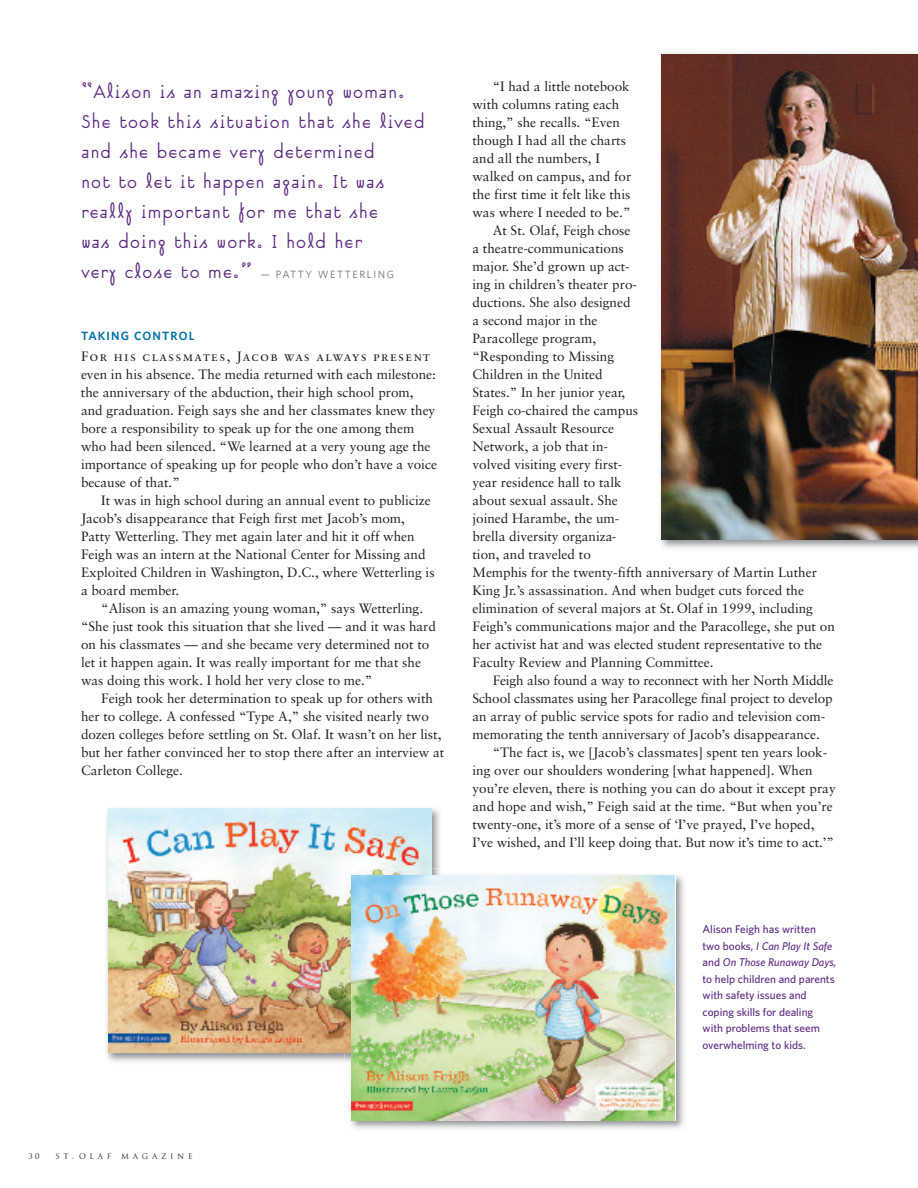
<style>
.page{position:relative;width:918px;height:1188px;background:#fff}
.page>*{position:absolute;margin:0;border:0;box-sizing:border-box;transform-origin:0 0}
.t1{font:300 24px/30px "Suburban";letter-spacing:.025em;color:#5c2781}
.t2{font:13.5px/18px "Sabon";color:#231f20}
.t3{font:13.5px "Sabon Roman SC";letter-spacing:.1em;color:#231f20}
.t4{font:600 12px "Whitney";letter-spacing:.1em;color:#0071a7}
.t5{font:500 11.25px/16.5px "Whitney";color:#5c2781}
.t6{font:10.5px "Whitney";letter-spacing:.15em;color:#6c6d70}
.t7{font:7.5px "Trajan";letter-spacing:.5em;color:#231f20}
.s1{font-style:italic}
</style>
<div class="page">
<img style="left:106px;top:808px;width:334px;height:254px">
<img style="left:108px;top:808px;width:324px;height:245px">
<img style="left:350px;top:875px;width:334px;height:254px">
<img style="left:344px;top:869px;width:102px;height:251px">
<img style="left:472px;top:875px;width:212px;height:246px">
<img style="left:344px;top:869px;width:88px;height:184px">
<img style="left:352px;top:876px;width:323px;height:244px">
<img style="left:660px;top:53px;width:258px;height:495px">
<img style="left:662px;top:54px;width:256px;height:486px">
<h1 class="t1" style="left:81px;top:75px;width:345px">“Alison is an amazing young woman.<br>She took this situation that she lived and she became very determined<br>not to let it happen again. It was really important for me that she<br>was doing this work. I hold her<br>very close to me.”</h1>
<p class="t6" style="left:261px;top:268px;width:135px">— PATTY WETTERLING</p>
<p class="t4" style="left:81px;top:329px;width:115px">TAKING CONTROL</p>
<p class="t3" style="left:81px;top:351px;width:351px">For his classmates, Jacob was always present</p>
<p class="t2" style="left:81px;top:366px;width:358px">even in his absence. The media returned with each milestone: the anniversary of the abduction, their high school prom, and graduation. Feigh says she and her classmates knew they bore a responsibility to speak up for the one among them who had been silenced. “We learned at a very young age the importance of speaking up for people who don’t have a voice because of that.”</p>
<p class="t2" style="left:81px;top:492px;width:355px;text-indent:20px">It was in high school during an annual event to publicize Jacob’s disappearance that Feigh first met Jacob’s mom, Patty Wetterling. They met again later and hit it off when Feigh was an intern at the National Center for Missing and Exploited Children in Washington, D.C., where Wetterling is a board member.</p>
<p class="t2" style="left:81px;top:600px;width:357px;text-indent:20px">“Alison is an amazing young woman,” says Wetterling. “She just took this situation that she lived — and it was hard on his classmates — and she became very determined not to let it happen again. It was really important for me that she was doing this work. I hold her very close to me.”</p>
<p class="t2" style="left:81px;top:690px;width:365px;text-indent:20px">Feigh took her determination to speak up for others with her to college. A confessed “Type A,” she visited nearly two dozen colleges before settling on St. Olaf. It wasn’t on her list, but her father convinced her to stop there after an interview at Carleton College.</p>
<p class="t2" style="left:493px;top:79px;width:139px">“I had a little notebook</p>
<p class="t2" style="left:473px;top:97px;width:148px">with columns rating each</p>
<p class="t2" style="left:473px;top:115px;width:149px">thing,” she recalls. “Even</p>
<p class="t2" style="left:473px;top:133px;width:155px">though I had all the charts</p>
<p class="t2" style="left:473px;top:151px;width:129px">and all the numbers, I</p>
<p class="t2" style="left:473px;top:169px;width:160px">walked on campus, and for</p>
<p class="t2" style="left:473px;top:187px;width:159px">the first time it felt like this</p>
<p class="t2" style="left:473px;top:205px;width:160px">was where I needed to be.”</p>
<p class="t2" style="left:493px;top:223px;width:139px">At St. Olaf, Feigh chose</p>
<p class="t2" style="left:473px;top:241px;width:153px">a theatre-communications</p>
<p class="t2" style="left:473px;top:259px;width:159px">major. She’d grown up act-</p>
<p class="t2" style="left:473px;top:277px;width:166px">ing in children’s theater pro-</p>
<p class="t2" style="left:473px;top:295px;width:160px">ductions. She also designed</p>
<p class="t2" style="left:473px;top:313px;width:127px">a second major in the</p>
<p class="t2" style="left:473px;top:331px;width:125px">Paracollege program,</p>
<p class="t2" style="left:473px;top:349px;width:143px">“Responding to Missing</p>
<p class="t2" style="left:473px;top:367px;width:132px">Children in the United</p>
<p class="t2" style="left:473px;top:385px;width:154px">States.” In her junior year,</p>
<p class="t2" style="left:473px;top:403px;width:167px">Feigh co-chaired the campus</p>
<p class="t2" style="left:473px;top:421px;width:143px">Sexual Assault Resource</p>
<p class="t2" style="left:473px;top:439px;width:137px">Network, a job that in-</p>
<p class="t2" style="left:473px;top:457px;width:151px">volved visiting every first-</p>
<p class="t2" style="left:473px;top:475px;width:151px">year residence hall to talk</p>
<p class="t2" style="left:473px;top:493px;width:147px">about sexual assault. She</p>
<p class="t2" style="left:473px;top:511px;width:148px">joined Harambe, the um-</p>
<p class="t2" style="left:473px;top:529px;width:145px">brella diversity organiza-</p>
<p class="t2" style="left:473px;top:547px;width:120px">tion, and traveled to</p>
<p class="t2" style="left:473px;top:565px;width:346px">Memphis for the twenty-fifth anniversary of Martin Luther</p>
<p class="t2" style="left:472px;top:583px;width:333px">King Jr.’s assassination. And when budget cuts forced the</p>
<p class="t2" style="left:473px;top:601px;width:342px">elimination of several majors at St. Olaf in 1999, including</p>
<p class="t2" style="left:473px;top:619px;width:364px">Feigh’s communications major and the Paracollege, she put on</p>
<p class="t2" style="left:472px;top:637px;width:351px">her activist hat and was elected student representative to the</p>
<p class="t2" style="left:472px;top:655px;width:243px">Faculty Review and Planning Committee.</p>
<p class="t2" style="left:493px;top:673px;width:342px">Feigh also found a way to reconnect with her North Middle</p>
<p class="t2" style="left:472px;top:691px;width:362px">School classmates using her Paracollege final project to develop</p>
<p class="t2" style="left:472px;top:709px;width:354px">an array of public service spots for radio and television com-</p>
<p class="t2" style="left:472px;top:727px;width:349px">memorating the tenth anniversary of Jacob’s disappearance.</p>
<p class="t2" style="left:493px;top:745px;width:336px">“The fact is, we [Jacob’s classmates] spent ten years look-</p>
<p class="t2" style="left:472px;top:763px;width:342px">ing over our shoulders wondering [what happened]. When</p>
<p class="t2" style="left:472px;top:781px;width:365px">you’re eleven, there is nothing you can do about it except pray</p>
<p class="t2" style="left:472px;top:799px;width:362px">and hope and wish,” Feigh said at the time. “But when you’re</p>
<p class="t2" style="left:472px;top:817px;width:344px">twenty-one, it’s more of a sense of ‘I’ve prayed, I’ve hoped,</p>
<p class="t2" style="left:472px;top:835px;width:363px">I’ve wished, and I’ll keep doing that. But now it’s time to act.’”</p>
<p class="t5" style="left:703px;top:921px;width:135px">Alison Feigh has written two books, <span class="s1">I Can Play It Safe </span>and <span class="s1">On Those Runaway Days, </span>to help children and parents with safety issues and coping skills for dealing with problems that seem overwhelming to kids.</p>
<p class="t7" style="left:28px;top:1153px;width:13px">30</p>
<p class="t7" style="left:56px;top:1153px;width:57px">ST. OLAF</p>
<p class="t7" style="left:121px;top:1153px;width:73px">MAGAZINE</p>
</div>
